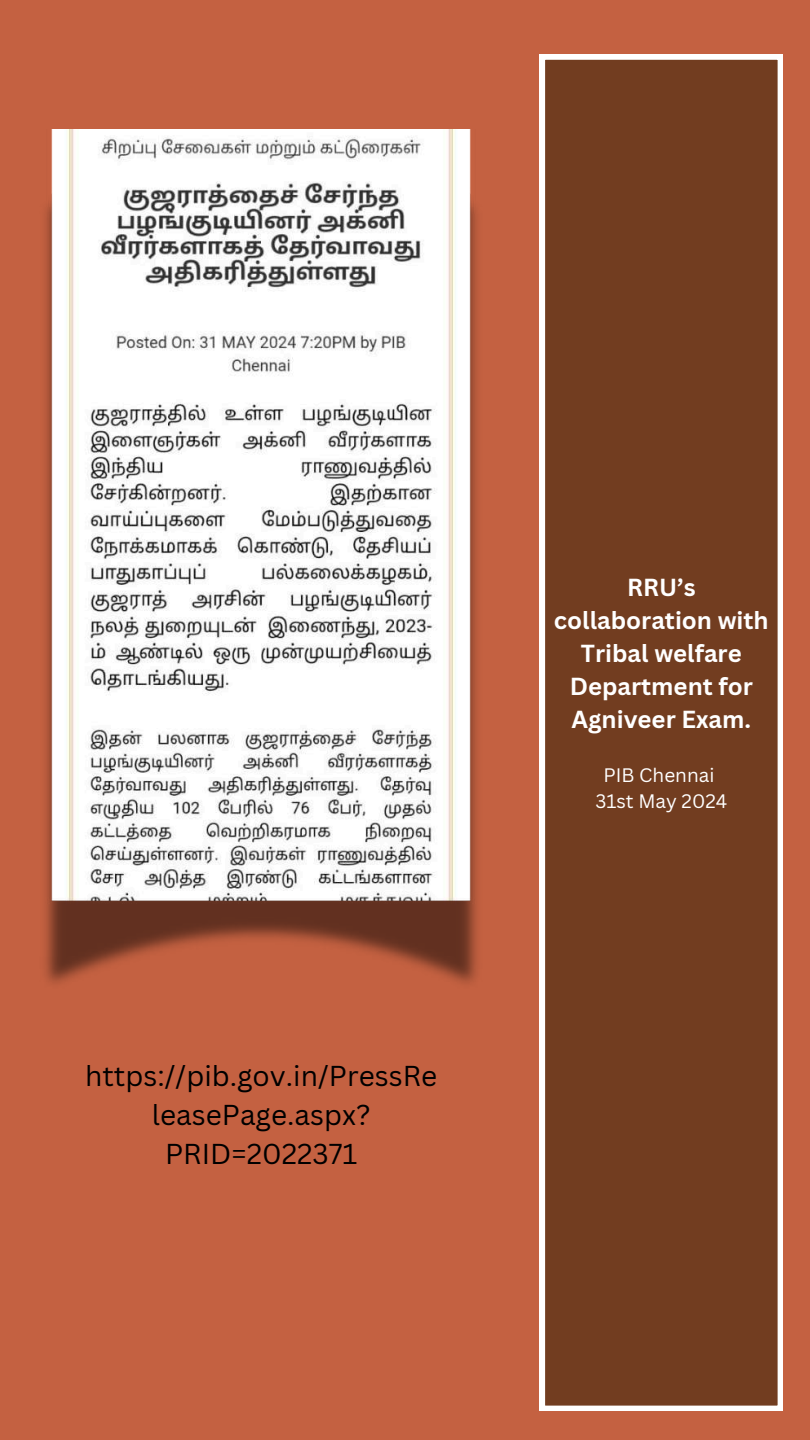
<style>
.page{position:relative;width:810px;height:1440px;background:#c46141}
.page>*{position:absolute;margin:0;border:0;box-sizing:border-box;transform-origin:0 0}
.t1{font:28px/39px "Canva Sans";color:#000;text-align:center}
.t2{font:700 24px/33px "Canva Sans";color:#fff;text-align:center}
.t3{font:19px/26.2px "Canva Sans";color:#fff;text-align:center}
</style>
<div class="page">
<img style="left:45px;top:129px;width:432px;height:855px">
<div style="left:540px;top:55px;width:243px;height:1356px;background:#723d20"></div>
<p class="t1" style="left:85px;top:1056px;width:354px">https://pib.gov.in/PressRe leasePage.aspx?<br>PRID=2022371</p>
<p class="t2" style="left:554px;top:570px;width:216px">RRU’s collaboration with<br>Tribal welfare<br>Department for<br>Agniveer Exam.</p>
<p class="t3" style="left:595px;top:761px;width:133px">PIB Chennai<br>31st May 2024</p>
</div>
